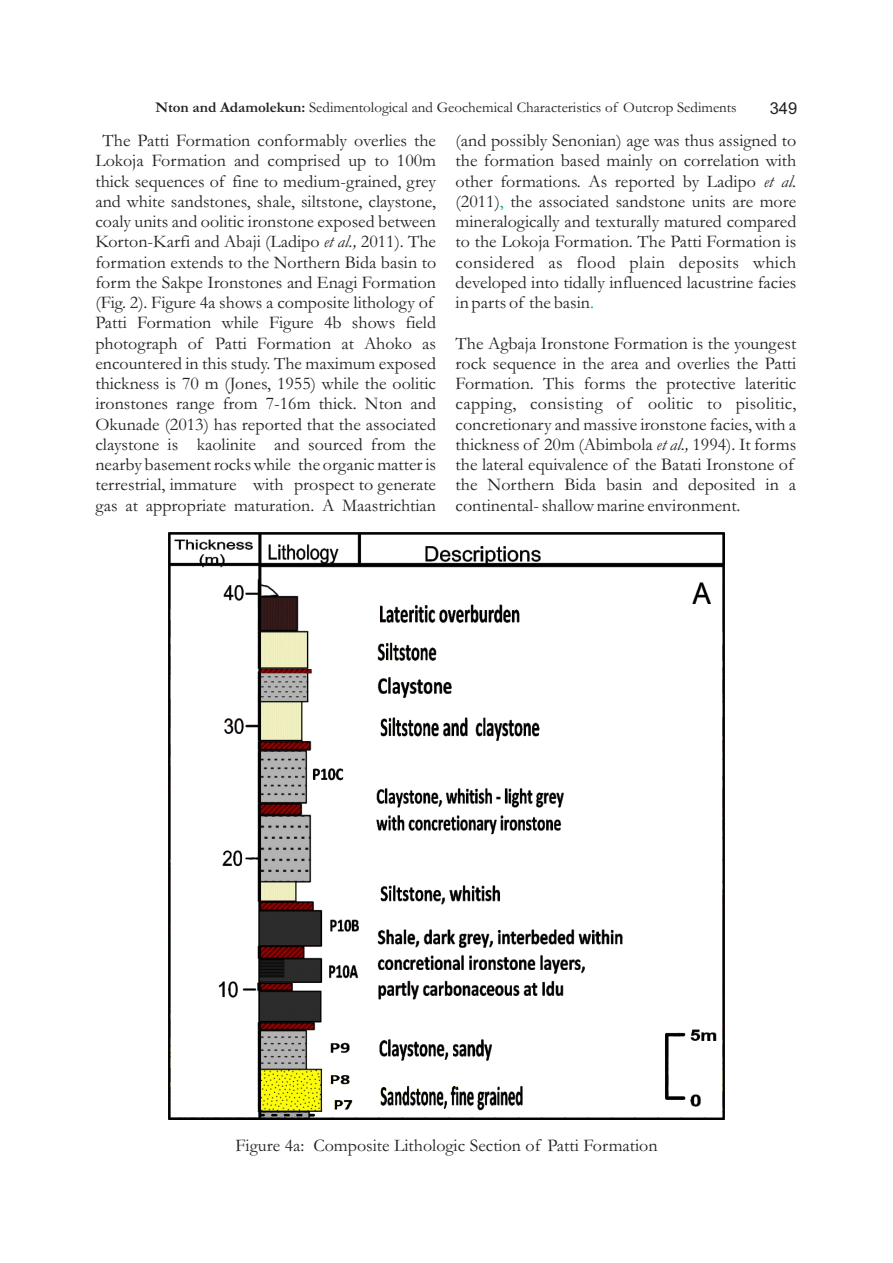
<style>
.page{position:relative;width:893px;height:1263px;background:#fff}
.page>*{position:absolute;margin:0;border:0;box-sizing:border-box;transform-origin:0 0}
.t1{font:18px/20.2px "Garamond";color:#231f20;text-align:center}
.t2{font:18px "Garamond";color:#00b04f}
.t3{font:16.5px "Arial";color:#231f20}
.t4{font:15px "Garamond";color:#231f20}
.s1{font-weight:700}
.s2{font-style:italic}
.s3{color:#00b04f}
</style>
<div class="page">
<img style="left:168px;top:533px;width:557px;height:586px">
<p class="t4" style="left:155px;top:102px;width:583px"><span class="s1">Nton and Adamolekun:</span> Sedimentological and Geochemical Characteristics of Outcrop Sediments</p>
<p class="t3" style="left:770px;top:102px;width:29px">349</p>
<p class="t1" style="left:95px;top:132px;width:342px">The Patti Formation conformably overlies the Lokoja Formation and comprised up to 100m thick sequences of fine to medium-grained, grey and white sandstones, shale, siltstone, claystone, coaly units and oolitic ironstone exposed between Korton-Karfi and Abaji (Ladipo <span class="s2">et al.,</span> 2011). The formation extends to the Northern Bida basin to form the Sakpe Ironstones and Enagi Formation (Fig. 2). Figure 4a shows a composite lithology of Patti Formation while Figure 4b shows field photograph of Patti Formation at Ahoko as encountered in this study. The maximum exposed thickness is 70 m (Jones, 1955) while the oolitic ironstones range from 7-16m thick. Nton and Okunade (2013) has reported that the associated claystone is kaolinite and sourced from the nearby basement rocks while the organic matter is terrestrial, immature with prospect to generate gas at appropriate maturation. A Maastrichtian</p>
<p class="t1" style="left:456px;top:132px;width:342px;text-align:justify">(and possibly Senonian) age was thus assigned to the formation based mainly on correlation with other formations. As reported by Ladipo <span class="s2">et al. </span>(2011) the associated sandstone units are more mineralogically and texturally matured compared to the Lokoja Formation. The Patti Formation is considered as flood plain deposits which developed into tidally influenced lacustrine facies in parts of the basin<span class="s3">.</span></p>
<p class="t2" style="left:500px;top:195px;width:5px">,</p>
<p class="t1" style="left:456px;top:335px;width:342px;text-align:left">The Agbaja Ironstone Formation is the youngest rock sequence in the area and overlies the Patti Formation. This forms the protective lateritic capping, consisting of oolitic to pisolitic, concretionary and massive ironstone facies, with a thickness of 20m (Abimbola <span class="s2">et al.,</span> 1994). It forms the lateral equivalence of the Batati Ironstone of the Northern Bida basin and deposited in a continental- shallow marine environment.</p>
<p class="t1" style="left:236px;top:1137px;width:424px">Figure 4a: Composite Lithologic Section of Patti Formation</p>
</div>
